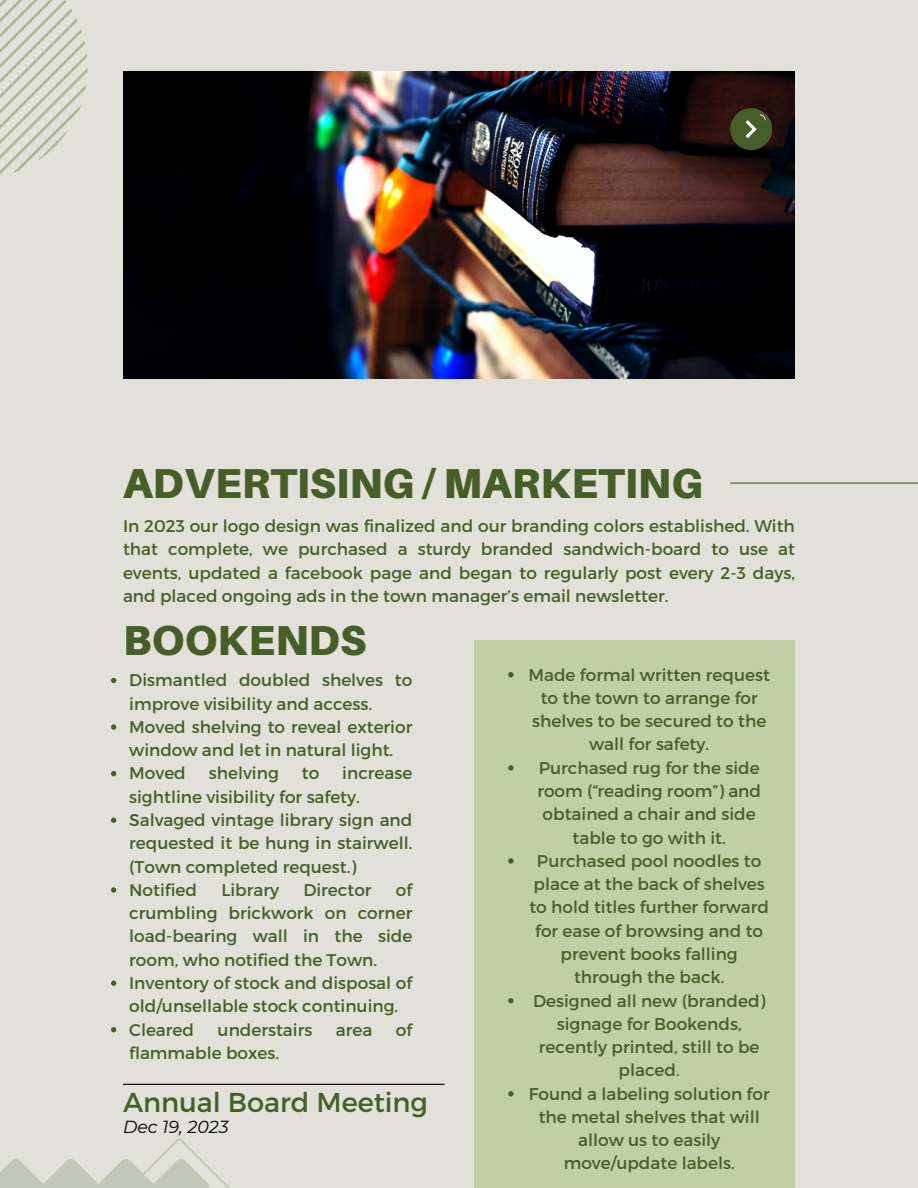
<style>
.page{position:relative;width:918px;height:1188px;background:#e1e0d9}
.page>*{position:absolute;margin:0;border:0;box-sizing:border-box;transform-origin:0 0}
.t1{font:900 41.85px "Aileron";color:#465e28}
.t2{font:27.3px "Montserrat";color:#465e28}
.t3{font:italic 17.4px "Montserrat";color:#000}
.t4{font:16.95px/23.2px "Montserrat";color:#465e28;text-align:center}
</style>
<div class="page">
<img style="left:123px;top:71px;width:672px;height:307px">
<div style="left:475px;top:640px;width:320px;height:548px;background:#c1cfa5"></div>
<hr style="left:123px;top:1084px;width:322px;height:1px;background:#000">
<hr style="left:730px;top:483px;width:188px;height:1px;background:#465e28">
<svg style="left:0;top:0;width:88px;height:174px"></svg>
<div style="left:730px;top:108px;width:42px;height:42px;background:#465e28;border-radius:50%"></div>
<svg style="left:737px;top:108px;width:35px;height:35px"></svg>
<svg style="left:0;top:1138px;width:230px;height:50px"></svg>
<svg style="left:111px;top:678px;width:5px;height:5px"></svg>
<svg style="left:111px;top:724px;width:5px;height:6px"></svg>
<svg style="left:111px;top:771px;width:5px;height:5px"></svg>
<svg style="left:111px;top:818px;width:5px;height:5px"></svg>
<svg style="left:111px;top:887px;width:5px;height:6px"></svg>
<svg style="left:111px;top:981px;width:5px;height:5px"></svg>
<svg style="left:111px;top:1027px;width:5px;height:5px"></svg>
<svg style="left:508px;top:672px;width:6px;height:5px"></svg>
<svg style="left:508px;top:765px;width:6px;height:6px"></svg>
<svg style="left:508px;top:858px;width:6px;height:6px"></svg>
<svg style="left:508px;top:998px;width:6px;height:5px"></svg>
<svg style="left:508px;top:1091px;width:6px;height:5px"></svg>
<p class="t1" style="left:123px;top:457px;width:581px">ADVERTISING / MARKETING</p>
<p class="t4" style="left:123px;top:513px;width:673px;text-align:justify">In 2023 our logo design was finalized and our branding colors established. With that complete, we purchased a sturdy branded sandwich-board to use at events, updated a facebook page and began to regularly post every 2-3 days, and placed ongoing ads in the town manager’s email newsletter.</p>
<p class="t1" style="left:123px;top:615px;width:245px">BOOKENDS</p>
<p class="t4" style="left:129px;top:668px;width:285px;text-align:left">Dismantled doubled shelves to improve visibility and access.</p>
<p class="t4" style="left:129px;top:714px;width:285px;text-align:left">Moved shelving to reveal exterior window and let in natural light.</p>
<p class="t4" style="left:129px;top:761px;width:58px">Moved</p>
<p class="t4" style="left:209px;top:761px;width:72px">shelving</p>
<p class="t4" style="left:302px;top:761px;width:19px">to</p>
<p class="t4" style="left:129px;top:761px;width:285px;text-align:left;text-indent:213px">increase sightline visibility for safety.</p>
<p class="t4" style="left:129px;top:807px;width:285px;text-align:justify">Salvaged vintage library sign and requested it be hung in stairwell. (Town completed request.)</p>
<p class="t4" style="left:129px;top:877px;width:69px">Notified</p>
<p class="t4" style="left:221px;top:877px;width:59px">Library</p>
<p class="t4" style="left:303px;top:877px;width:70px">Director</p>
<p class="t4" style="left:129px;top:877px;width:285px;text-align:justify;text-indent:267px">of crumbling brickwork on corner load-bearing wall in the side room, who notified the Town.</p>
<p class="t4" style="left:129px;top:970px;width:285px;text-align:left">Inventory of stock and disposal of old/unsellable stock continuing.</p>
<p class="t4" style="left:129px;top:1017px;width:66px">Cleared</p>
<p class="t4" style="left:218px;top:1017px;width:96px">understairs</p>
<p class="t4" style="left:336px;top:1017px;width:38px">area</p>
<p class="t4" style="left:396px;top:1017px;width:18px">of</p>
<p class="t4" style="left:129px;top:1040px;width:151px">flammable boxes.</p>
<p class="t2" style="left:123px;top:1084px;width:307px">Annual Board Meeting</p>
<p class="t3" style="left:123px;top:1116px;width:107px">Dec 19, 2023</p>
<p class="t4" style="left:528px;top:662px;width:243px">Made formal written request to the town to arrange for shelves to be secured to the wall for safety.</p>
<p class="t4" style="left:537px;top:755px;width:225px">Purchased rug for the side room (“reading room”) and obtained a chair and side table to go with it.</p>
<p class="t4" style="left:529px;top:848px;width:241px">Purchased pool noodles to place at the back of shelves to hold titles further forward for ease of browsing and to prevent books falling through the back.</p>
<p class="t4" style="left:533px;top:988px;width:234px">Designed all new (branded) signage for Bookends, recently printed, still to be placed.</p>
<p class="t4" style="left:529px;top:1081px;width:242px">Found a labeling solution for the metal shelves that will allow us to easily move/update labels.</p>
</div>
